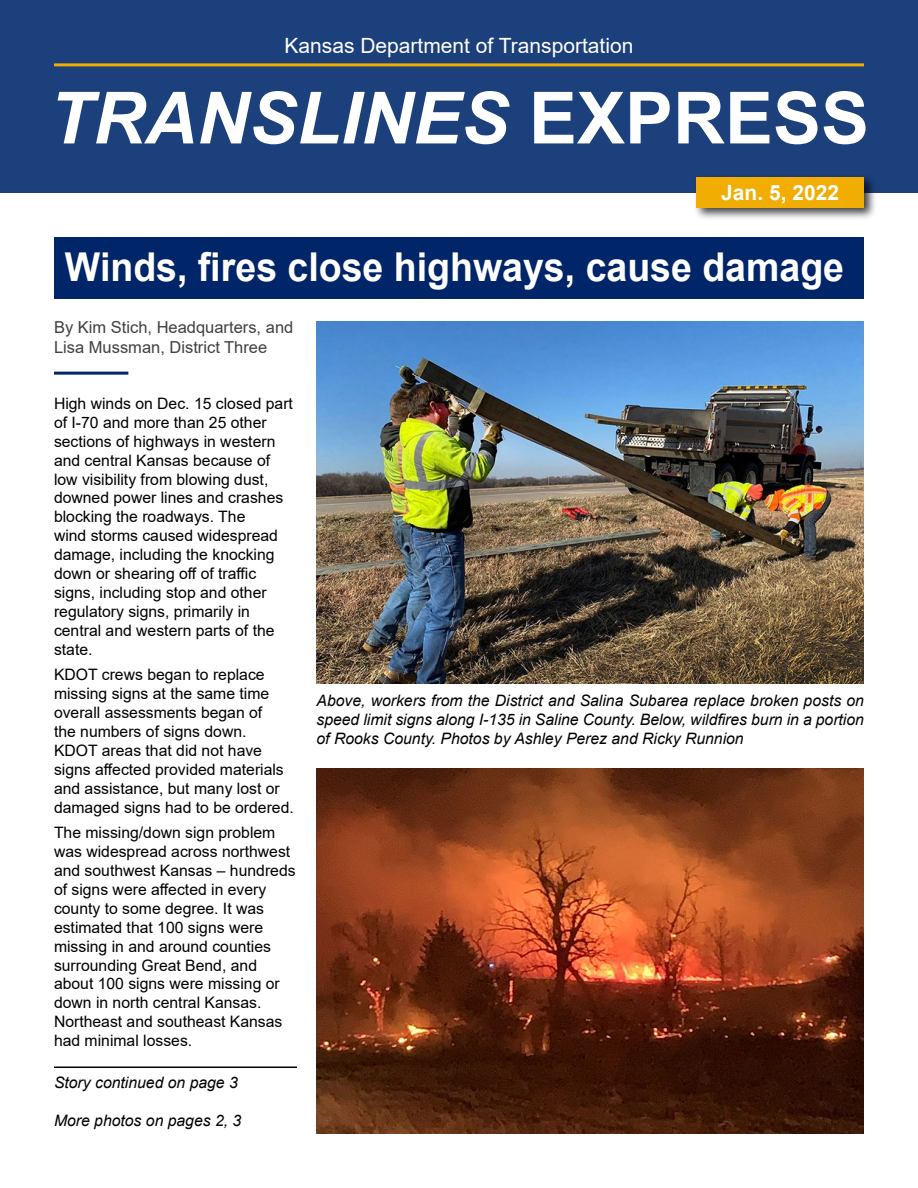
<style>
.page{position:relative;width:918px;height:1188px;background:#fff}
.page>*{position:absolute;margin:0;border:0;box-sizing:border-box;transform-origin:0 0}
.t1{font:italic 700 72px "Arial";color:#fff}
.t2{font:700 39.75px "Arial";color:#fff;scale:.94 1}
.t3{font:21px "Arial";color:#fff}
.t4{font:700 21px "Arial";color:#fff}
.t5{font:16.5px/19.8px "Arial";color:#414042}
.t6{font:15.75px/18.9px "Arial";color:#000}
.t7{font:italic 15.75px/18.9px "Arial";color:#000;text-align:justify}
.s1{font-style:normal}
</style>
<div class="page">
<div style="left:0;top:0;width:918px;height:192px;background:#1c407c"></div>
<hr style="left:54px;top:63px;width:810px;height:3px;background:#f1ad02">
<div style="left:693px;top:174px;width:184px;height:47px;background:#000;opacity:.75"></div>
<div style="left:696px;top:177px;width:168px;height:31px;background:#f1ad02"></div>
<div style="left:54px;top:237px;width:810px;height:61px;background:#002569"></div>
<hr style="left:54px;top:1066px;width:243px;height:2px;background:#000">
<img style="left:316px;top:321px;width:548px;height:362px">
<hr style="left:54px;top:372px;width:74px;height:3px;background:#002569">
<img style="left:316px;top:769px;width:548px;height:365px">
<h3 class="t3" style="left:284px;top:31px;width:351px">Kansas Department of Transportation</h3>
<h1 class="t1" style="left:49px;top:70px;width:822px">TRANSLINES <span class="s1">EXPRESS</span></h1>
<h3 class="t4" style="left:721px;top:178px;width:119px">Jan. 5, 2022</h3>
<h2 class="t2" style="left:65px;top:239px;width:830px">Winds, fires close highways, cause damage</h2>
<p class="t5" style="left:54px;top:317px;width:241px">By Kim Stich, Headquarters, and<br>Lisa Mussman, District Three</p>
<p class="t6" style="left:54px;top:394px;width:240px">High winds on Dec. 15 closed part of I-70 and more than 25 other sections of highways in western and central Kansas because of low visibility from blowing dust, downed power lines and crashes blocking the roadways. The<br>wind storms caused widespread damage, including the knocking down or shearing off of traffic signs, including stop and other regulatory signs, primarily in central and western parts of the state.</p>
<p class="t6" style="left:54px;top:665px;width:241px">KDOT crews began to replace missing signs at the same time overall assessments began of<br>the numbers of signs down.<br>KDOT areas that did not have signs affected provided materials and assistance, but many lost or damaged signs had to be ordered.</p>
<p class="t6" style="left:54px;top:823px;width:243px">The missing/down sign problem was widespread across northwest and southwest Kansas – hundreds of signs were affected in every county to some degree. It was estimated that 100 signs were missing in and around counties surrounding Great Bend, and about 100 signs were missing or down in north central Kansas.<br>Northeast and southeast Kansas had minimal losses.</p>
<p class="t7" style="left:54px;top:1073px;width:185px">Story continued on page 3</p>
<p class="t7" style="left:54px;top:1111px;width:189px">More photos on pages 2, 3</p>
<p class="t7" style="left:317px;top:691px;width:549px">Above, workers from the District and Salina Subarea replace broken posts on speed limit signs along I-135 in Saline County. Below, wildfires burn in a portion of Rooks County. Photos by Ashley Perez and Ricky Runnion</p>
</div>
